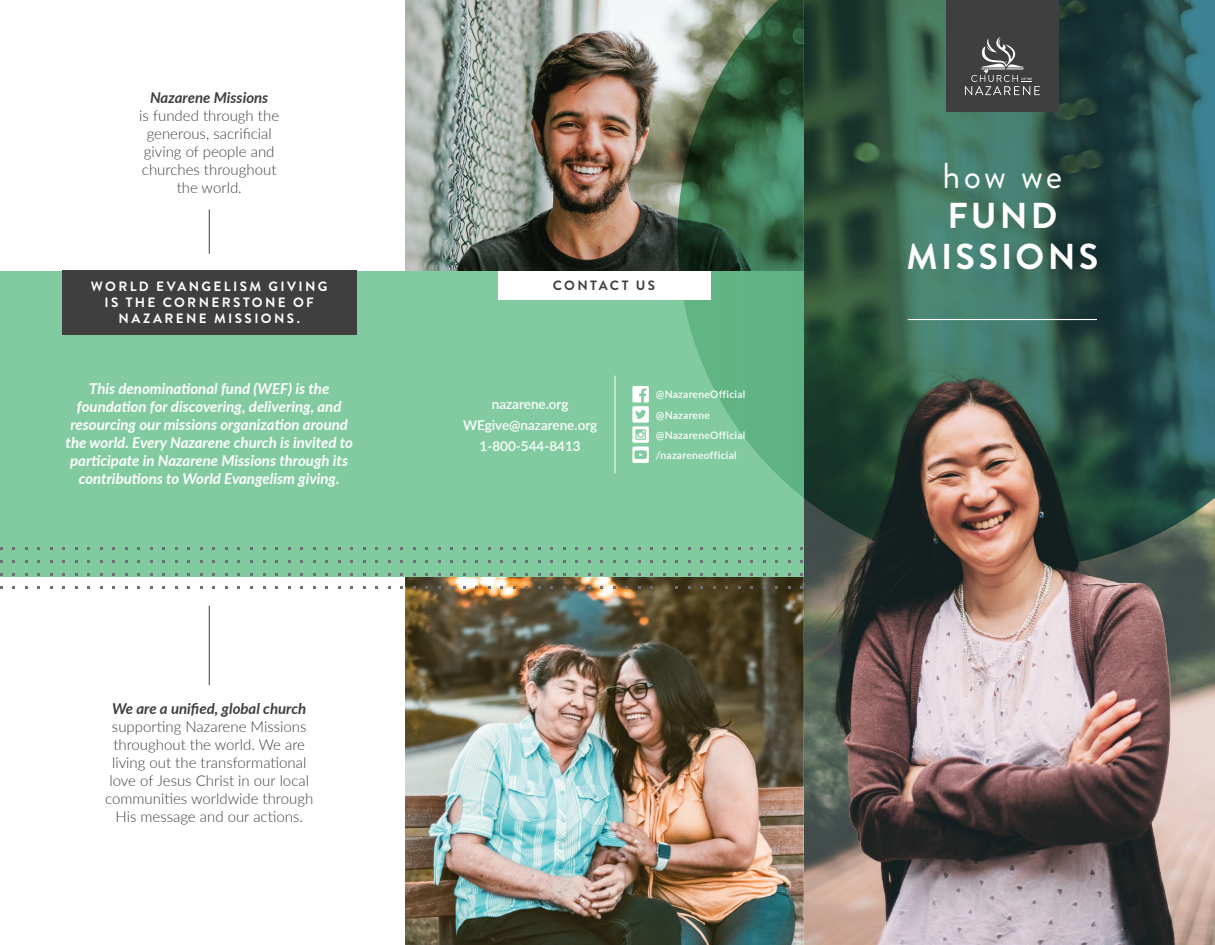
<style>
.page{position:relative;width:1215px;height:945px;background:#fff}
.page>*{position:absolute;margin:0;border:0;box-sizing:border-box;transform-origin:0 0}
.t1{font:700 36px/40.5px "Brandon Grotesque";letter-spacing:.09em;color:#fff;text-align:center}
.t2{font:36px "Brandon Grotesque";color:#fff}
.t3{font:300 15px/18px "Lato";color:#403f3f;text-align:center}
.t4{font:italic 700 15px/18px "Lato";color:#fff;text-align:center}
.t5{font:italic 700 15px "Lato";color:#403f3f}
.t6{font:700 13.5px/16.2px "Brandon Grotesque";letter-spacing:.175em;color:#fff;text-align:center}
.t7{font:600 13.5px/21px "Lato";color:#fff;text-align:center}
.t8{font:700 13.5px "Brandon Grotesque";letter-spacing:.17em;color:#403f3f}
.t9{font:600 10.35px/20.1px "Lato";letter-spacing:.025em;color:#fff}
</style>
<div class="page">
<hr style="left:209px;top:210px;width:1px;height:44px;background:#403f3f">
<hr style="left:209px;top:606px;width:1px;height:79px;background:#403f3f">
<img style="left:405px;top:0;width:273px;height:271px">
<img style="left:405px;top:576px;width:398px;height:369px">
<div style="left:0;top:271px;width:803px;height:305px;background:#82cba0"></div>
<svg style="left:678px;top:0;width:125px;height:563px"></svg>
<div style="left:62px;top:270px;width:294px;height:65px;background:#403f3f"></div>
<svg style="left:632px;top:386px;width:17px;height:77px"></svg>
<hr style="left:615px;top:376px;width:1px;height:97px;background:#fff">
<img style="left:803px;top:0;width:412px;height:944px">
<div style="left:498px;top:271px;width:212px;height:28px;background:#fff"></div>
<div style="left:946px;top:0;width:113px;height:111px;background:#403f3f"></div>
<svg style="left:965px;top:37px;width:75px;height:58px"></svg>
<hr style="left:908px;top:319px;width:189px;height:1px;background:#fff">
<p class="t5" style="left:150px;top:87px;width:120px">Nazarene Missions</p>
<p class="t3" style="left:139px;top:106px;width:141px">is funded through the generous, sacrificial giving of people and churches throughout the world.</p>
<p class="t6" style="left:91px;top:278px;width:238px">WORLD EVANGELISM GIVING<br>IS THE CORNERSTONE OF<br>NAZARENE MISSIONS.</p>
<p class="t4" style="left:66px;top:379px;width:289px">This denominational fund (WEF) is the foundation for discovering, delivering, and resourcing our missions organization around the world. Every Nazarene church is invited to participate in Nazarene Missions through its contributions to World Evangelism giving.</p>
<p class="t5" style="left:112px;top:697px;width:196px">We are a unified, global church</p>
<p class="t3" style="left:105px;top:717px;width:210px">supporting Nazarene Missions throughout the world. We are living out the transformational love of Jesus Christ in our local communities worldwide through<br>His message and our actions.</p>
<p class="t8" style="left:553px;top:276px;width:104px">CONTACT US</p>
<p class="t9" style="left:656px;top:384px;width:91px">@NazareneOfficial</p>
<p class="t7" style="left:463px;top:393px;width:136px">nazarene.org<br>WEgive@nazarene.org<br>1-800-544-8413</p>
<p class="t9" style="left:656px;top:404px;width:91px">@Nazarene @NazareneOfficial /nazareneofficial</p>
<h1 class="t2" style="left:942px;top:151px;width:121px">how we</h1>
<h1 class="t1" style="left:906px;top:196px;width:193px">FUND<br>MISSIONS</h1>
</div>
